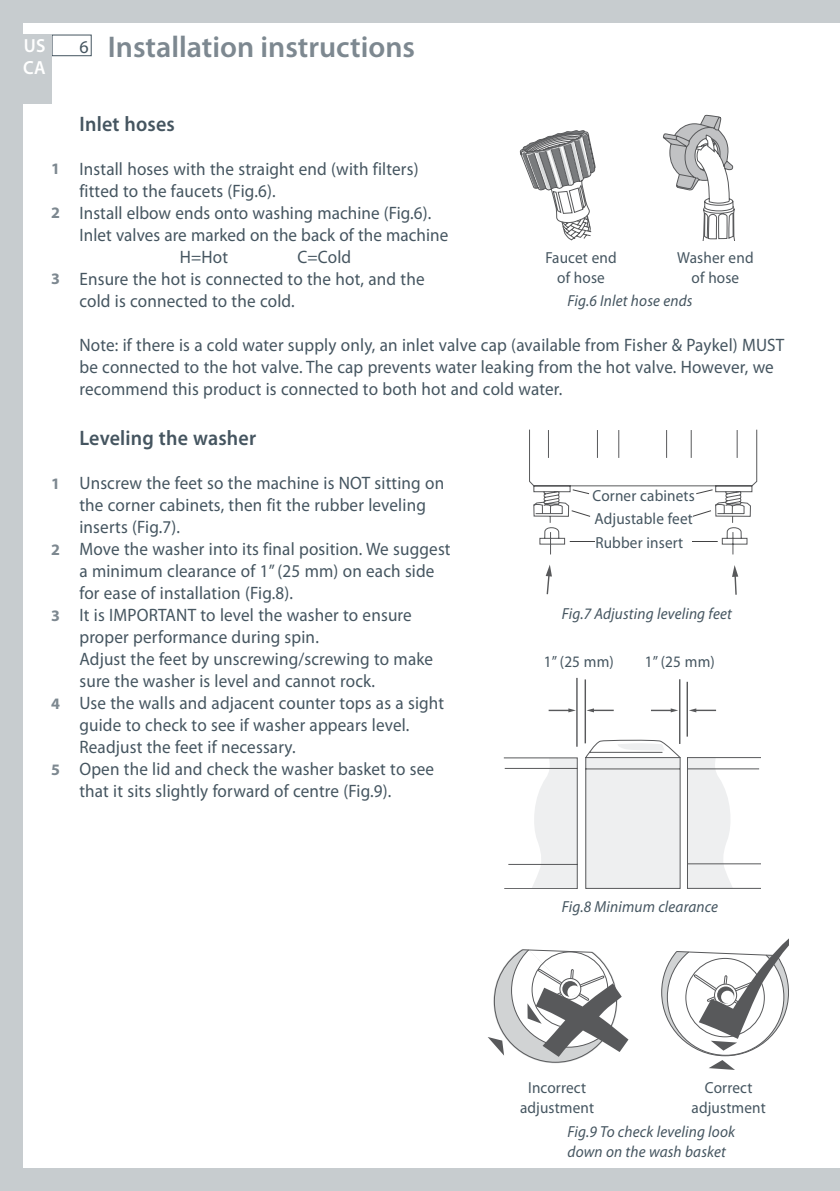
<style>
.page{position:relative;width:840px;height:1191px;background:#fff}
.page>*{position:absolute;margin:0;border:0;box-sizing:border-box;transform-origin:0 0}
.t1{font:600 30px "Myriad Pro";color:#7d8890}
.t2{font:600 21px "Myriad Pro";letter-spacing:.01em;color:#455560;scale:.95 1}
.t3{font:600 19px "Myriad Pro";color:#fff;scale:.95 1}
.t4{font:18px/22px "Myriad Pro";letter-spacing:.01em;color:#455560;scale:.95 1}
.t5{font:18px "Myriad Pro";letter-spacing:.01em;color:#455560}
.t6{font:16px/20px "Myriad Pro";letter-spacing:.01em;color:#455560;text-align:center;scale:.95 1}
.t7{font:italic 16px/20px "Myriad Pro";letter-spacing:.01em;color:#455560;scale:.95 1}
.s1{font-weight:700;font-size:16px;color:#7d8890}
</style>
<div class="page">
<div style="left:52px;top:35px;width:40px;height:21px;border:1px solid #455560"></div>
<div style="left:0;top:34px;width:51px;height:70px;background:#c7cccf"></div>
<div style="left:0;top:0;width:839px;height:23px;background:#c7cccf"></div>
<div style="left:0;top:1168px;width:839px;height:23px;background:#c7cccf"></div>
<div style="left:0;top:0;width:23px;height:1191px;background:#c7cccf"></div>
<svg style="left:519px;top:130px;width:76px;height:110px"></svg>
<svg style="left:663px;top:115px;width:72px;height:126px"></svg>
<svg style="left:503px;top:757px;width:74px;height:132px"></svg>
<svg style="left:584px;top:739px;width:176px;height:150px"></svg>
<hr style="left:576px;top:678px;width:1px;height:68px;background:#58595b">
<hr style="left:584px;top:679px;width:1px;height:64px;background:#58595b">
<hr style="left:678px;top:679px;width:2px;height:65px;background:#58595b">
<hr style="left:686px;top:682px;width:1px;height:54px;background:#58595b">
<hr style="left:548px;top:709px;width:21px;height:2px;background:#58595b">
<svg style="left:568px;top:708px;width:7px;height:4px"></svg>
<hr style="left:592px;top:709px;width:21px;height:2px;background:#58595b">
<svg style="left:586px;top:708px;width:7px;height:4px"></svg>
<hr style="left:650px;top:709px;width:21px;height:2px;background:#58595b">
<svg style="left:670px;top:708px;width:7px;height:4px"></svg>
<hr style="left:694px;top:709px;width:21px;height:2px;background:#58595b">
<svg style="left:689px;top:708px;width:7px;height:4px"></svg>
<svg style="left:545px;top:565px;width:6px;height:30px"></svg>
<svg style="left:732px;top:565px;width:5px;height:30px"></svg>
<svg style="left:529px;top:429px;width:227px;height:126px"></svg>
<div style="left:594px;top:511px;width:98px;height:12px;background:#fff"></div>
<div style="left:592px;top:489px;width:102px;height:12px;background:#fff"></div>
<div style="left:595px;top:536px;width:96px;height:12px;background:#fff"></div>
<svg style="left:661px;top:939px;width:127px;height:131px"></svg>
<svg style="left:488px;top:949px;width:140px;height:114px"></svg>
<p class="t3" style="left:24px;top:34px;width:24px">US</p>
<p class="t5" style="left:79px;top:36px;width:11px">6</p>
<p class="t3" style="left:23px;top:56px;width:25px">CA</p>
<h1 class="t1" style="left:108px;top:27px;width:308px">Installation instructions</h1>
<p class="t2" style="left:79px;top:110px;width:102px">Inlet hoses</p>
<p class="t4" style="left:51px;top:157px;width:388px"><span class="s1">1</span> Install hoses with the straight end (with filters)</p>
<p class="t4" style="left:79px;top:179px;width:208px">fitted to the faucets (Fig.6).</p>
<p class="t4" style="left:51px;top:201px;width:401px"><span class="s1">2</span> Install elbow ends onto washing machine (Fig.6).</p>
<p class="t4" style="left:79px;top:223px;width:389px">Inlet valves are marked on the back of the machine</p>
<p class="t4" style="left:180px;top:245px;width:52px">H=Hot</p>
<p class="t4" style="left:297px;top:245px;width:58px">C=Cold</p>
<p class="t4" style="left:51px;top:267px;width:394px"><span class="s1">3</span> Ensure the hot is connected to the hot, and the</p>
<p class="t4" style="left:79px;top:289px;width:228px">cold is connected to the cold.</p>
<p class="t4" style="left:79px;top:333px;width:743px">Note: if there is a cold water supply only, an inlet valve cap (available from Fisher &amp; Paykel) MUST be connected to the hot valve. The cap prevents water leaking from the hot valve. However, we recommend this product is connected to both hot and cold water.</p>
<p class="t2" style="left:79px;top:424px;width:187px">Leveling the washer</p>
<p class="t4" style="left:51px;top:471px;width:415px"><span class="s1">1</span> Unscrew the feet so the machine is NOT sitting on</p>
<p class="t4" style="left:79px;top:493px;width:366px">the corner cabinets, then fit the rubber leveling</p>
<p class="t4" style="left:79px;top:515px;width:107px">inserts (Fig.7).</p>
<p class="t4" style="left:51px;top:537px;width:422px"><span class="s1">2</span> Move the washer into its final position. We suggest</p>
<p class="t4" style="left:79px;top:559px;width:375px">a minimum clearance of 1” (25 mm) on each side</p>
<p class="t4" style="left:79px;top:581px;width:226px">for ease of installation (Fig.8).</p>
<p class="t4" style="left:51px;top:603px;width:381px"><span class="s1">3</span> It is IMPORTANT to level the washer to ensure</p>
<p class="t4" style="left:79px;top:625px;width:253px">proper performance during spin.</p>
<p class="t4" style="left:79px;top:647px;width:373px">Adjust the feet by unscrewing/screwing to make</p>
<p class="t4" style="left:79px;top:669px;width:312px">sure the washer is level and cannot rock.</p>
<p class="t4" style="left:51px;top:691px;width:415px"><span class="s1">4</span> Use the walls and adjacent counter tops as a sight</p>
<p class="t4" style="left:79px;top:713px;width:348px">guide to check to see if washer appears level.</p>
<p class="t4" style="left:79px;top:735px;width:229px">Readjust the feet if necessary.</p>
<p class="t4" style="left:51px;top:757px;width:404px"><span class="s1">5</span> Open the lid and check the washer basket to see</p>
<p class="t4" style="left:79px;top:779px;width:330px">that it sits slightly forward of centre (Fig.9).</p>
<p class="t6" style="left:545px;top:247px;width:77px">Faucet end of hose</p>
<p class="t6" style="left:676px;top:247px;width:82px">Washer end of hose</p>
<p class="t7" style="left:567px;top:291px;width:133px">Fig.6 Inlet hose ends</p>
<p class="t6" style="left:592px;top:485px;width:109px">Corner cabinets</p>
<p class="t6" style="left:595px;top:533px;width:94px">Rubber insert</p>
<p class="t6" style="left:594px;top:508px;width:105px">Adjustable feet</p>
<p class="t7" style="left:561px;top:603px;width:180px">Fig.7 Adjusting leveling feet</p>
<p class="t6" style="left:543px;top:651px;width:75px">1” (25 mm)</p>
<p class="t6" style="left:644px;top:651px;width:75px">1” (25 mm)</p>
<p class="t7" style="left:561px;top:896px;width:166px">Fig.8 Minimum clearance</p>
<p class="t6" style="left:519px;top:1077px;width:79px">Incorrect adjustment</p>
<p class="t6" style="left:691px;top:1077px;width:79px">Correct adjustment</p>
<p class="t7" style="left:567px;top:1121px;width:178px">Fig.9 To check leveling look down on the wash basket</p>
</div>
